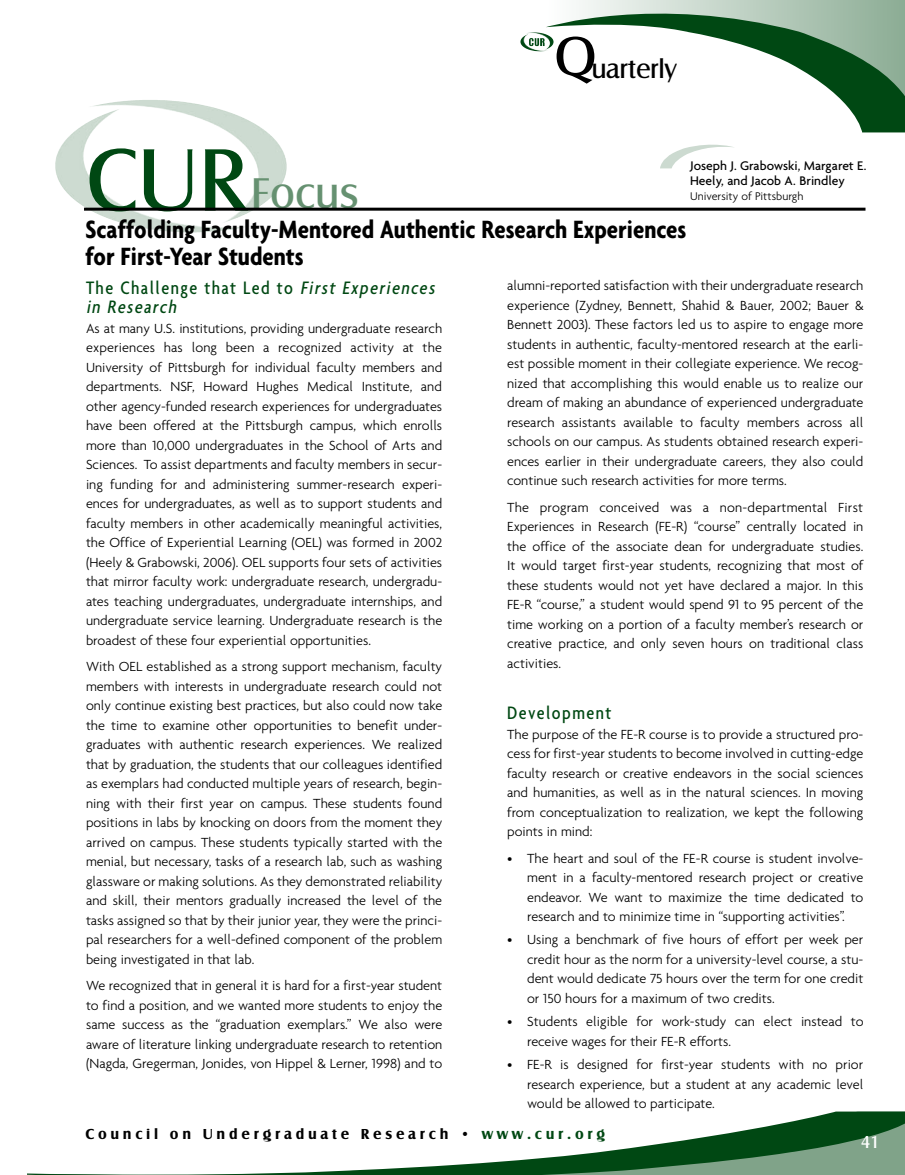
<style>
.page{position:relative;width:905px;height:1175px;background:#fff}
.page>*{position:absolute;margin:0;border:0;box-sizing:border-box;transform-origin:0 0}
.t1{font:44.55px "Castle EF";color:#669171}
.t2{font:27.45px "Castle EF";letter-spacing:-.02em;color:#000}
.t3{font:700 condensed 27px/27px "Agenda";color:#000}
.t4{font:italic 500 condensed 19.5px/19.5px "Agenda";color:#004813}
.t5{font:500 condensed 19.5px "Agenda";letter-spacing:.075em;color:#004813}
.t6{font:18px "Castle EF";color:#fff}
.t7{font:700 15px "Castle EF";letter-spacing:.25em;color:#000}
.t8{font:300 14.25px/19.5px "Agenda";color:#000;text-align:justify}
.t9{font:500 13.5px/15px "Agenda";color:#000}
.t10{font:300 12px "Agenda";color:#000}
.s1{font-size:91.8px;color:#004813}
.s2{font-size:57.6px}
.s3{font-style:normal}
.s4{color:#004813}
</style>
<div class="page">
<svg style="left:546px;top:0;width:358px;height:132px"></svg>
<svg style="left:27px;top:1111px;width:877px;height:63px"></svg>
<img style="left:93px;top:100px;width:65px;height:8px">
<hr style="left:84px;top:208px;width:781px;height:3px;background:#000">
<svg style="left:660px;top:144px;width:74px;height:24px"></svg>
<h1 class="t1" style="left:86px;top:168px;width:274px"><span class="s1">CUR</span>Focus</h1>
<h2 class="t2" style="left:554px;top:53px;width:124px"><span class="s2">Q</span>uarterly</h2>
<p class="t9" style="left:690px;top:158px;width:178px">Joseph J. Grabowski, Margaret E.<br>Heely, and Jacob A. Brindley</p>
<p class="t10" style="left:690px;top:189px;width:115px">University of Pittsburgh</p>
<h3 class="t3" style="left:85px;top:215px;width:602px">Scaffolding Faculty-Mentored Authentic Research Experiences for First-Year Students</h3>
<h3 class="t4" style="left:86px;top:277px;width:354px"><span class="s3">The Challenge that Led to</span> First Experiences in Research</h3>
<p class="t8" style="left:86px;top:318px;width:358px">As at many U.S. institutions, providing undergraduate research experiences has long been a recognized activity at the University of Pittsburgh for individual faculty members and departments. NSF, Howard Hughes Medical Institute, and other agency-funded research experiences for undergraduates have been offered at the Pittsburgh campus, which enrolls more than 10,000 undergraduates in the School of Arts and Sciences. To assist departments and faculty members in secur&shy;ing funding for and administering summer-research experi&shy;ences for undergraduates, as well as to support students and faculty members in other academically meaningful activities, the Office of Experiential Learning (OEL) was formed in 2002 (Heely &amp; Grabowski, 2006). OEL supports four sets of activities that mirror faculty work: undergraduate research, undergradu&shy;ates teaching undergraduates, undergraduate internships, and undergraduate service learning. Undergraduate research is the broadest of these four experiential opportunities.</p>
<p class="t8" style="left:86px;top:656px;width:358px">With OEL established as a strong support mechanism, faculty members with interests in undergraduate research could not only continue existing best practices, but also could now take the time to examine other opportunities to benefit under&shy;graduates with authentic research experiences. We realized that by graduation, the students that our colleagues identified as exemplars had conducted multiple years of research, begin&shy;ning with their first year on campus. These students found positions in labs by knocking on doors from the moment they arrived on campus. These students typically started with the menial, but necessary, tasks of a research lab, such as washing glassware or making solutions. As they demonstrated reliability and skill, their mentors gradually increased the level of the tasks assigned so that by their junior year, they were the princi&shy;pal researchers for a well-defined component of the problem being investigated in that lab.</p>
<p class="t8" style="left:86px;top:975px;width:358px">We recognized that in general it is hard for a first-year student to find a position, and we wanted more students to enjoy the same success as the “graduation exemplars.” We also were aware of literature linking undergraduate research to retention (Nagda, Gregerman, Jonides, von Hippel &amp; Lerner, 1998) and to</p>
<p class="t8" style="left:507px;top:276px;width:358px">alumni-reported satisfaction with their undergraduate research experience (Zydney, Bennett, Shahid &amp; Bauer, 2002; Bauer &amp; Bennett 2003). These factors led us to aspire to engage more students in authentic, faculty-mentored research at the earli&shy;est possible moment in their collegiate experience. We recog&shy;nized that accomplishing this would enable us to realize our dream of making an abundance of experienced undergraduate research assistants available to faculty members across all schools on our campus. As students obtained research experi&shy;ences earlier in their undergraduate careers, they also could continue such research activities for more terms.</p>
<p class="t8" style="left:507px;top:497px;width:358px">The program conceived was a non-departmental First Experiences in Research (FE-R) “course” centrally located in the office of the associate dean for undergraduate studies.<br>It would target first-year students, recognizing that most of these students would not yet have declared a major. In this FE-R “course,” a student would spend 91 to 95 percent of the time working on a portion of a faculty member’s research or creative practice, and only seven hours on traditional class activities.</p>
<h3 class="t5" style="left:507px;top:701px;width:106px">Development</h3>
<p class="t8" style="left:507px;top:724px;width:358px">The purpose of the FE-R course is to provide a structured pro&shy;cess for first-year students to become involved in cutting-edge faculty research or creative endeavors in the social sciences and humanities, as well as in the natural sciences. In moving from conceptualization to realization, we kept the following points in mind:</p>
<p class="t8" style="left:527px;top:848px;width:338px;text-indent:-20px">• The heart and soul of the FE-R course is student involve&shy;ment in a faculty-mentored research project or creative endeavor. We want to maximize the time dedicated to research and to minimize time in “supporting activities”.</p>
<p class="t8" style="left:527px;top:930px;width:338px;text-indent:-20px">• Using a benchmark of five hours of effort per week per credit hour as the norm for a university-level course, a stu&shy;dent would dedicate 75 hours over the term for one credit or 150 hours for a maximum of two credits.</p>
<p class="t8" style="left:527px;top:1011px;width:338px;text-indent:-20px">• Students eligible for work-study can elect instead to receive wages for their FE-R efforts.</p>
<p class="t8" style="left:527px;top:1054px;width:338px;text-indent:-20px">• FE-R is designed for first-year students with no prior research experience, but a student at any academic level would be allowed to participate.</p>
<p class="t7" style="left:86px;top:1125px;width:521px">Council on Undergraduate Research • <span class="s4">www.cur.org</span></p>
<p class="t6" style="left:861px;top:1132px;width:20px">41</p>
</div>
